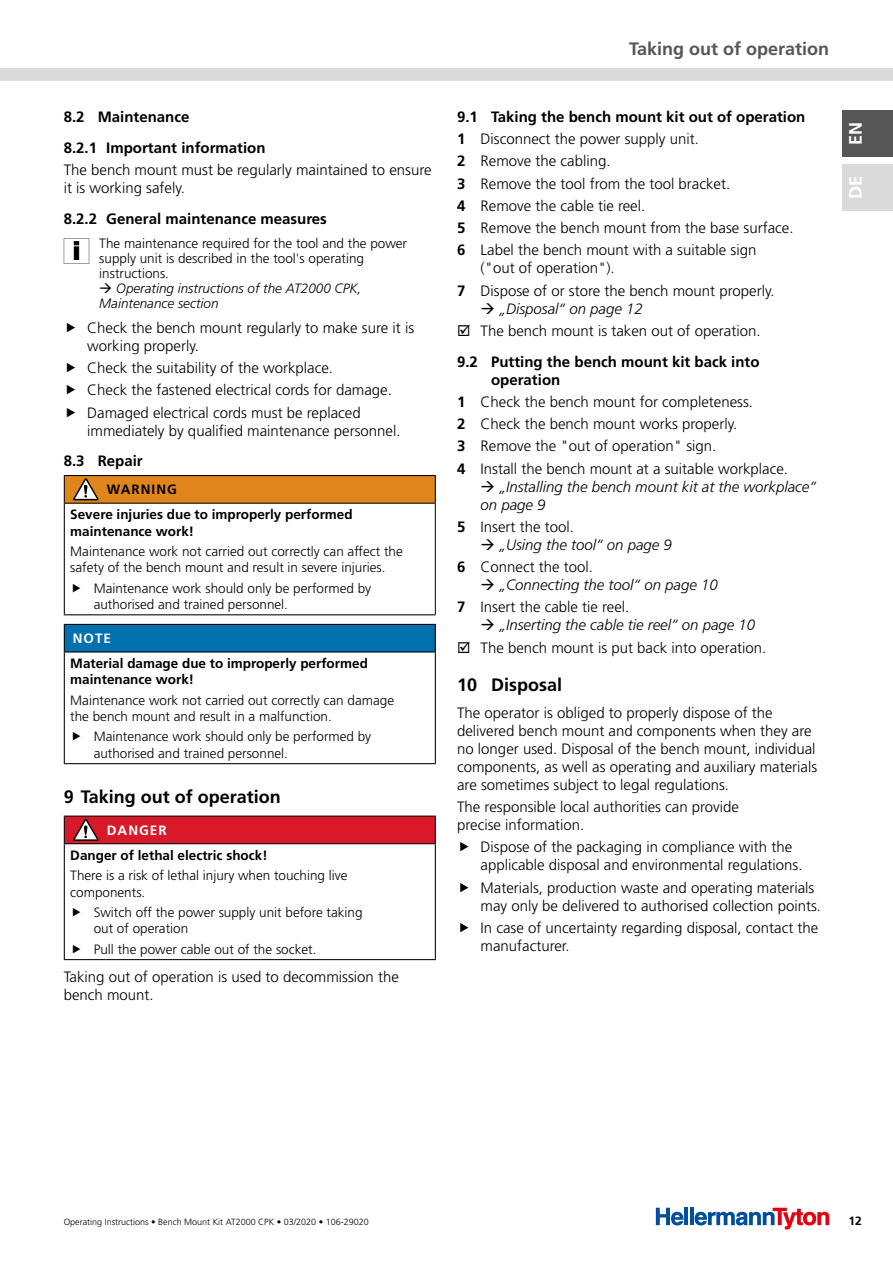
<style>
.page{position:relative;width:893px;height:1263px;background:#fff}
.page>*{position:absolute;margin:0;border:0;box-sizing:border-box;transform-origin:0 0}
.t1{font:700 18px "Frutiger LT Std";color:#000}
.t2{font:700 18px "Frutiger LT Std";color:#565656}
.t3{font:700 18px "Frutiger LT Std";color:#fff}
.t4{font:300 15px/22.2px "Frutiger LT Std";color:#000}
.t5{font:italic 300 15px/22.2px "Frutiger LT Std";color:#000}
.t6{font:700 15px/30.8px "Frutiger LT Std";color:#000}
.t7{font:300 13.5px/16.2px "Frutiger LT Std";color:#000}
.t8{font:700 13.5px/24.9px "Frutiger LT Std";color:#000}
.t9{font:italic 300 13.5px/15px "Frutiger LT Std";color:#000}
.t10{font:700 13.5px "Frutiger LT Std";letter-spacing:.075em;color:#fff}
.t11{font:700 12px "Frutiger LT Std";color:#000}
.t12{font:300 9px "Frutiger LT Std";color:#000}
.s1{font-weight:700}
.s2{font-style:italic}
.s3{font-weight:700;font-style:normal}
.s4{font-style:normal}
</style>
<div class="page">
<div style="left:0;top:68px;width:893px;height:13px;background:#dadada"></div>
<div style="left:842px;top:111px;width:51px;height:46px;background:#565656"></div>
<div style="left:842px;top:164px;width:51px;height:47px;background:#dadada"></div>
<hr style="left:684px;top:1208px;width:4px;height:17px;background:#004e9e">
<hr style="left:690px;top:1208px;width:4px;height:17px;background:#004e9e">
<svg style="left:656px;top:1208px;width:27px;height:17px"></svg>
<svg style="left:695px;top:1208px;width:134px;height:21px"></svg>
<svg style="left:64px;top:238px;width:25px;height:26px"></svg>
<hr style="left:435px;top:504px;width:1px;height:110px;background:#000">
<hr style="left:64px;top:503px;width:43px;height:1px;background:#000">
<hr style="left:64px;top:504px;width:1px;height:110px;background:#000">
<hr style="left:107px;top:503px;width:329px;height:1px;background:#000">
<hr style="left:64px;top:614px;width:43px;height:1px;background:#000">
<hr style="left:107px;top:614px;width:329px;height:1px;background:#000">
<svg style="left:64px;top:475px;width:372px;height:28px;background:#d17e1d"></svg>
<div style="left:64px;top:624px;width:371px;height:28px;background:#0070af"></div>
<hr style="left:435px;top:652px;width:1px;height:111px;background:#000">
<hr style="left:64px;top:652px;width:1px;height:111px;background:#000">
<hr style="left:64px;top:763px;width:372px;height:1px;background:#000">
<hr style="left:64px;top:624px;width:372px;height:1px;background:#000">
<svg style="left:64px;top:625px;width:1px;height:26px"></svg>
<svg style="left:435px;top:625px;width:1px;height:26px"></svg>
<hr style="left:64px;top:651px;width:372px;height:1px;background:#000">
<hr style="left:435px;top:844px;width:1px;height:115px;background:#000">
<hr style="left:64px;top:815px;width:43px;height:2px;background:#000">
<hr style="left:107px;top:815px;width:329px;height:2px;background:#000">
<hr style="left:64px;top:844px;width:1px;height:115px;background:#000">
<hr style="left:64px;top:959px;width:43px;height:1px;background:#000">
<hr style="left:107px;top:959px;width:329px;height:1px;background:#000">
<svg style="left:64px;top:816px;width:372px;height:28px;background:#c91b2a"></svg>
<p class="t6" style="left:64px;top:101px;width:203px">8.2 Maintenance<br>8.2.1 Important information</p>
<p class="t4" style="left:64px;top:161px;width:369px;line-height:18px">The bench mount must be regularly maintained to ensure it is working safely.</p>
<p class="t6" style="left:64px;top:203px;width:265px">8.2.2 General maintenance measures</p>
<p class="t7" style="left:99px;top:236px;width:309px;line-height:15px">The maintenance required for the tool and the power supply unit is described in the tool's operating instructions.</p>
<p class="t9" style="left:99px;top:281px;width:264px">→ Operating instructions of the AT2000 CPK,<br>Maintenance section</p>
<p class="t4" style="left:87px;top:319px;width:328px;line-height:18px">Check the bench mount regularly to make sure it is working properly.</p>
<p class="t4" style="left:87px;top:357px;width:306px">Check the suitability of the workplace.<br>Check the fastened electrical cords for damage.<br>Damaged electrical cords must be replaced</p>
<p class="t4" style="left:87px;top:420px;width:315px">immediately by qualified maintenance personnel.</p>
<p class="t6" style="left:64px;top:446px;width:81px">8.3 Repair</p>
<p class="t8" style="left:70px;top:477px;width:284px;text-indent:37px">WARNING<br>Severe injuries due to improperly performed</p>
<p class="t8" style="left:70px;top:518px;width:125px">maintenance work!</p>
<p class="t7" style="left:70px;top:543px;width:334px">Maintenance work not carried out correctly can affect the safety of the bench mount and result in severe injuries.</p>
<p class="t7" style="left:94px;top:580px;width:279px">Maintenance work should only be performed by authorised and trained personnel.</p>
<p class="t10" style="left:73px;top:631px;width:40px">NOTE</p>
<p class="t8" style="left:70px;top:655px;width:299px;line-height:16.2px">Material damage due to improperly performed maintenance work!</p>
<p class="t7" style="left:70px;top:692px;width:325px">Maintenance work not carried out correctly can damage the bench mount and result in a malfunction.</p>
<p class="t7" style="left:94px;top:729px;width:279px">Maintenance work should only be performed by authorised and trained personnel.</p>
<p class="t1" style="left:64px;top:786px;width:219px">9 Taking out of operation</p>
<p class="t10" style="left:107px;top:822px;width:61px">DANGER</p>
<p class="t8" style="left:70px;top:843px;width:199px">Danger of lethal electric shock!</p>
<p class="t7" style="left:70px;top:868px;width:279px">There is a risk of lethal injury when touching live components.</p>
<p class="t7" style="left:94px;top:904px;width:270px">Switch off the power supply unit before taking out of operation</p>
<p class="t7" style="left:94px;top:941px;width:224px">Pull the power cable out of the socket.</p>
<p class="t4" style="left:64px;top:968px;width:337px;line-height:18px">Taking out of operation is used to decommission the bench mount.</p>
<p class="t2" style="left:629px;top:38px;width:202px">Taking out of operation</p>
<p class="t4" style="left:457px;top:106px;width:350px"><span class="s1">9.1 Taking the bench mount kit out of operation 1</span> Disconnect the power supply unit.<br><span class="s1">2</span> Remove the cabling.<br><span class="s1">3</span> Remove the tool from the tool bracket.<br><span class="s1">4</span> Remove the cable tie reel.<br><span class="s1">5</span> Remove the bench mount from the base surface.<br><span class="s1">6</span> Label the bench mount with a suitable sign</p>
<p class="t4" style="left:457px;top:257px;width:319px;text-indent:23px">("out of operation").<br><span class="s1">7</span> Dispose of or store the bench mount properly.</p>
<p class="t4" style="left:480px;top:297px;width:282px">→ <span class="s2">„Disposal“ on page 12<br></span>The bench mount is taken out of operation.</p>
<p class="t6" style="left:491px;top:352px;width:270px;line-height:18px;text-indent:-34px">9.2 Putting the bench mount kit back into operation</p>
<p class="t4" style="left:457px;top:391px;width:332px"><span class="s1">1</span> Check the bench mount for completeness.<br><span class="s1">2</span> Check the bench mount works properly.<br><span class="s1">3</span> Remove the "out of operation" sign.<br><span class="s1">4</span> Install the bench mount at a suitable workplace.</p>
<p class="t5" style="left:480px;top:478px;width:337px;line-height:18px">→ „Installing the bench mount kit at the workplace“ on page 9</p>
<p class="t4" style="left:457px;top:516px;width:118px"><span class="s1">5</span> Insert the tool.</p>
<p class="t5" style="left:457px;top:534px;width:216px;text-indent:23px">→ „Using the tool“ on page 9<br><span class="s3">6</span> <span class="s4">Connect the tool.</span></p>
<p class="t5" style="left:457px;top:574px;width:262px;text-indent:23px">→ „Connecting the tool“ on page 10<br><span class="s3">7</span> <span class="s4">Insert the cable tie reel.</span></p>
<p class="t4" style="left:480px;top:614px;width:287px">→ <span class="s2">„Inserting the cable tie reel“ on page 10<br></span>The bench mount is put back into operation.</p>
<p class="t1" style="left:457px;top:674px;width:107px">10 Disposal</p>
<p class="t4" style="left:457px;top:704px;width:362px;line-height:18px">The operator is obliged to properly dispose of the delivered bench mount and components when they are no longer used. Disposal of the bench mount, individual components, as well as operating and auxiliary materials are sometimes subject to legal regulations.</p>
<p class="t4" style="left:457px;top:798px;width:283px;line-height:18px">The responsible local authorities can provide precise information.</p>
<p class="t4" style="left:480px;top:838px;width:324px;line-height:18px">Dispose of the packaging in compliance with the applicable disposal and environmental regulations.</p>
<p class="t4" style="left:480px;top:878px;width:342px;line-height:18px">Materials, production waste and operating materials may only be delivered to authorised collection points.</p>
<p class="t4" style="left:480px;top:919px;width:339px;line-height:18px">In case of uncertainty regarding disposal, contact the manufacturer.</p>
<p class="t3" style="left:845px;top:145px;width:25px;rotate:-90deg">EN</p>
<p class="t3" style="left:845px;top:199px;width:25px;rotate:-90deg">DE</p>
<p class="t12" style="left:64px;top:1217px;width:306px">Operating Instructions • Bench Mount Kit AT2000 CPK • 03/2020 • 106-29020</p>
<p class="t11" style="left:848px;top:1214px;width:15px">12</p>
</div>
